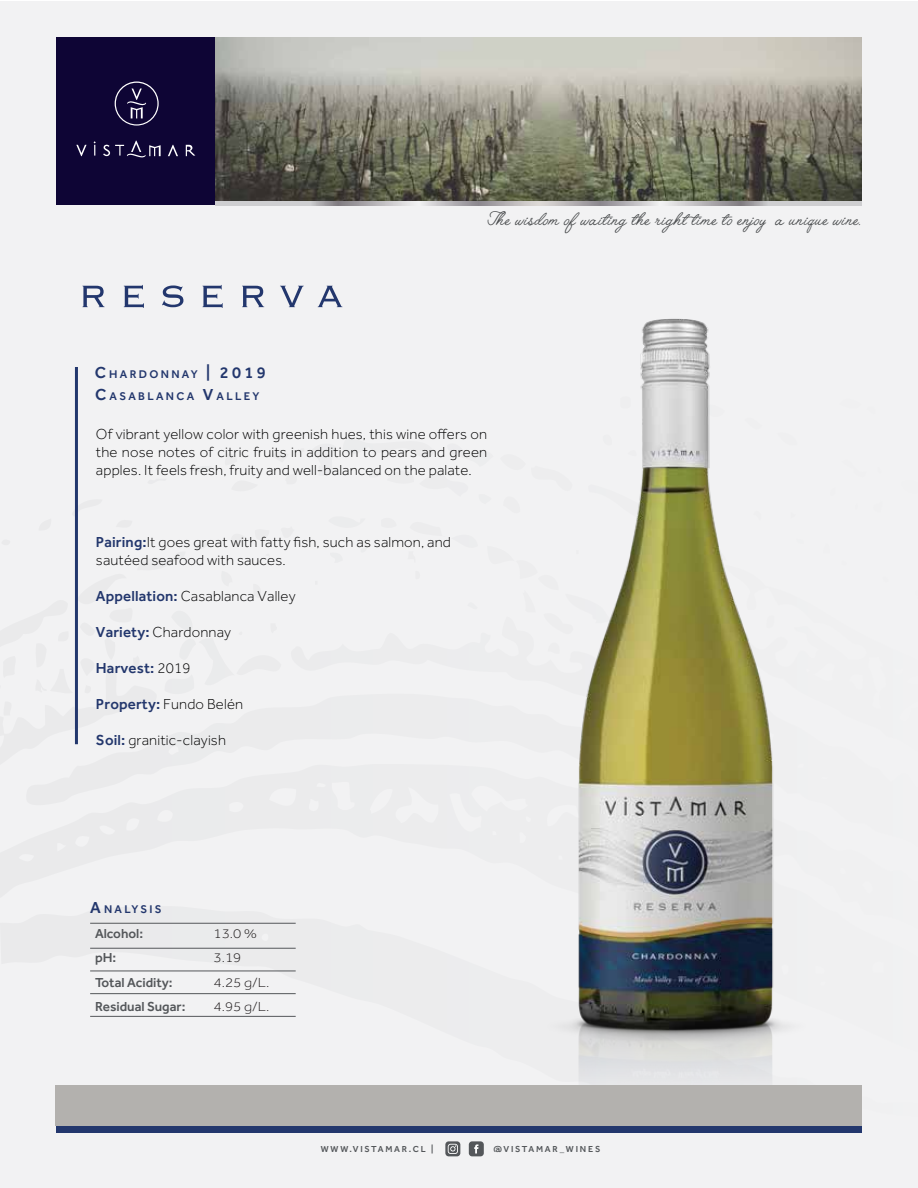
<style>
.page{position:relative;width:918px;height:1188px;background:#fff}
.page>*{position:absolute;margin:0;border:0;box-sizing:border-box;transform-origin:0 0}
.t1{font:24px "Angelface";letter-spacing:.015em;color:#46484a}
.t2{font:300 15px/18px "Effra";letter-spacing:.01em;color:#000;text-align:justify}
.t3{font:500 15px "Effra";letter-spacing:.01em;color:#23376d}
.t4{font:500 13.5px/24px "Effra";color:#54575a}
.t5{font:300 13.5px/24px "Effra";color:#231f20;scale:1.12 1}
.t6{font:500 11.55px "Effra";letter-spacing:.2em;color:#23376d}
.t7{font:500 9px "Effra";letter-spacing:.2em;color:#54575a}
.s1{font-size:16.5px}
.s2{font-weight:500;color:#23376d}
.s3{font-weight:300;color:#000}
</style>
<div class="page">
<div style="left:0;top:1px;width:917px;height:1187px;background:#f2f2f3"></div>
<div style="left:56px;top:38px;width:160px;height:167px;background:#0e0535"></div>
<svg style="left:76px;top:145px;width:11px;height:11px"></svg>
<svg style="left:94px;top:141px;width:2px;height:15px"></svg>
<svg style="left:103px;top:141px;width:58px;height:17px"></svg>
<svg style="left:168px;top:145px;width:10px;height:11px"></svg>
<svg style="left:186px;top:145px;width:9px;height:11px"></svg>
<svg style="left:115px;top:82px;width:44px;height:44px"></svg>
<div style="left:116px;top:83px;width:41px;height:41px;background:#0e0535;border-radius:50%"></div>
<svg style="left:127px;top:89px;width:19px;height:29px"></svg>
<svg style="left:55px;top:922px;width:807px;height:194px"></svg>
<img style="left:514px;top:318px;width:321px;height:815px">
<div style="left:56px;top:1126px;width:806px;height:6px;background:#23376d"></div>
<svg style="left:445px;top:1141px;width:15px;height:15px"></svg>
<svg style="left:448px;top:1144px;width:10px;height:10px"></svg>
<div style="left:469px;top:1141px;width:15px;height:15px;background:#54575a;border-radius:3px"></div>
<svg style="left:474px;top:1144px;width:4px;height:9px"></svg>
<div style="left:56px;top:1086px;width:806px;height:40px;background:#b3b1ae"></div>
<img style="left:216px;top:38px;width:646px;height:163px">
<svg style="left:82px;top:286px;width:23px;height:21px"></svg>
<svg style="left:124px;top:285px;width:20px;height:23px"></svg>
<svg style="left:162px;top:285px;width:21px;height:22px"></svg>
<svg style="left:202px;top:285px;width:21px;height:23px"></svg>
<svg style="left:242px;top:286px;width:22px;height:21px"></svg>
<svg style="left:280px;top:286px;width:24px;height:21px"></svg>
<svg style="left:318px;top:286px;width:24px;height:21px"></svg>
<svg style="left:216px;top:201px;width:646px;height:4px;background:#bdbbbe"></svg>
<hr style="left:75px;top:367px;width:3px;height:377px;background:#23376d">
<hr style="left:90px;top:948px;width:206px;height:1px;background:#54575a">
<hr style="left:90px;top:923px;width:206px;height:1px;background:#54575a">
<hr style="left:90px;top:971px;width:206px;height:1px;background:#54575a">
<hr style="left:90px;top:993px;width:206px;height:1px;background:#54575a">
<hr style="left:90px;top:1016px;width:206px;height:1px;background:#54575a">
<p class="t6" style="left:95px;top:367px;width:172px"><span class="s1">C</span>HARDONNAY <span class="s1">| 2019</span></p>
<p class="t6" style="left:95px;top:389px;width:166px"><span class="s1">C</span>ASABLANCA <span class="s1">V</span>ALLEY</p>
<h1 class="t1" style="left:488px;top:206px;width:374px">The wisdom of waiting the right time to enjoy a unique wine.</h1>
<p class="t2" style="left:96px;top:425px;width:393px">Of vibrant yellow color with greenish hues, this wine offers on the nose notes of citric fruits in addition to pears and green apples. It feels fresh, fruity and well-balanced on the palate.</p>
<p class="t2" style="left:96px;top:533px;width:357px"><span class="s2">Pairing:</span>It goes great with fatty fish, such as salmon, and sautéed seafood with sauces.</p>
<p class="t2" style="left:96px;top:587px;width:201px"><span class="s2">Appellation:</span> Casablanca Valley</p>
<p class="t2" style="left:96px;top:623px;width:137px"><span class="s2">Variety:</span> Chardonnay</p>
<p class="t3" style="left:96px;top:659px;width:96px">Harvest: <span class="s3">2019</span></p>
<p class="t2" style="left:96px;top:695px;width:149px"><span class="s2">Property:</span> Fundo Belén</p>
<p class="t2" style="left:96px;top:731px;width:132px"><span class="s2">Soil:</span> granitic-clayish</p>
<p class="t6" style="left:90px;top:902px;width:73px"><span class="s1">A</span>NALYSIS</p>
<p class="t4" style="left:95px;top:922px;width:92px">Alcohol:<br>pH:<br>Total Acidity:<br>Residual Sugar:</p>
<p class="t5" style="left:213px;top:922px;width:51px">13.0 %<br>3.19<br>4.25 g/L.<br>4.95 g/L.</p>
<p class="t7" style="left:321px;top:1144px;width:114px">WWW.VISTAMAR.CL |</p>
<p class="t7" style="left:493px;top:1144px;width:108px">@VISTAMAR_WINES</p>
</div>
